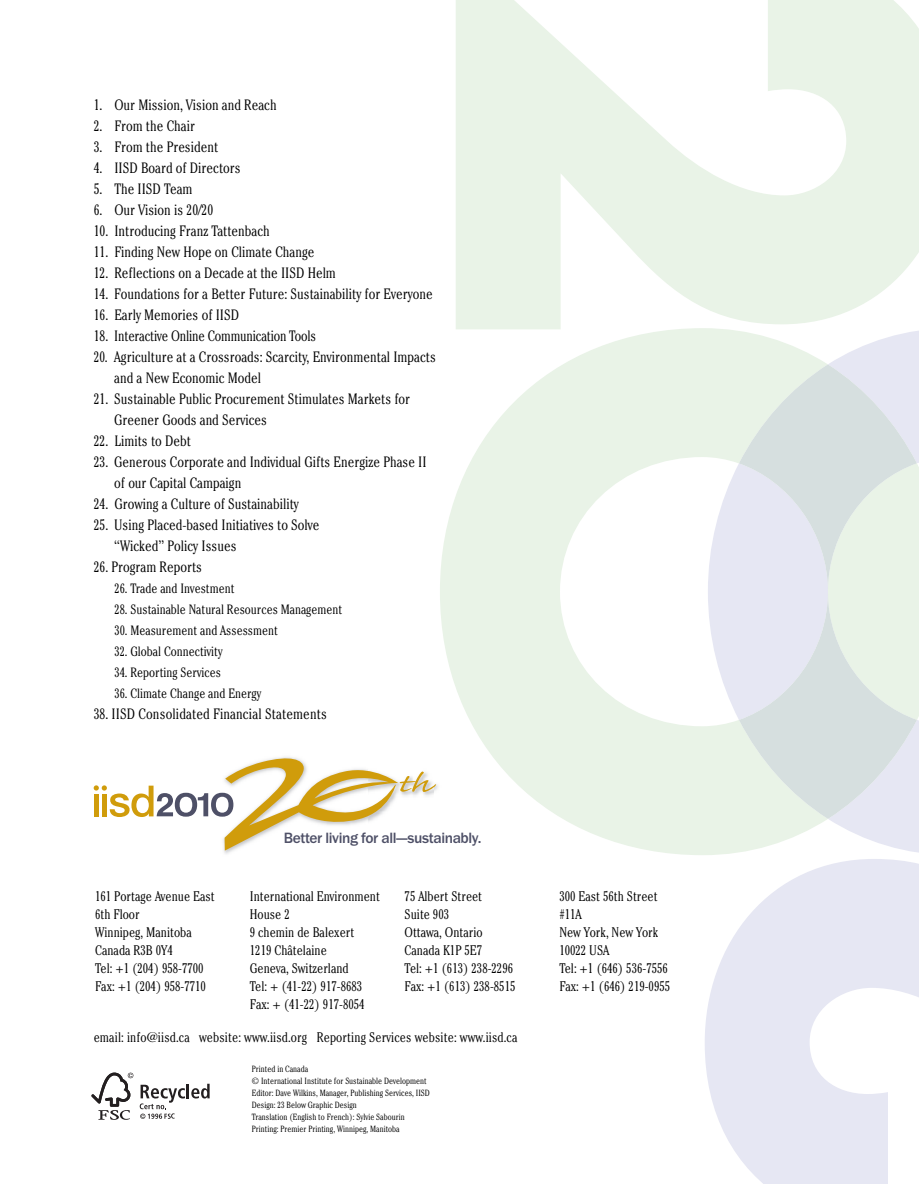
<style>
.page{position:relative;width:919px;height:1184px;background:#fff}
.page>*{position:absolute;margin:0;border:0;box-sizing:border-box;transform-origin:0 0}
.t1{font:500 15.45px "Franklin Gothic";letter-spacing:-.025em;color:#4e5067}
.t2{font:300 condensed 15px/21px "Cheltenham";color:#000}
.t3{font:300 condensed 13.8px/18px "Cheltenham";color:#000}
.t4{font:300 condensed 13.5px "Cheltenham";color:#000}
.t5{font:300 condensed 9px/12px "Cheltenham";color:#000}
</style>
<div class="page">
<svg style="left:705px;top:859px;width:214px;height:325px;fill:#e6e7f3"></svg>
<svg style="left:456px;top:0;width:463px;height:328px;fill:#e9f3e7"></svg>
<svg style="left:440px;top:328px;width:479px;height:527px;fill:#e9f3e7"></svg>
<svg style="left:739px;top:364px;width:178px;height:455px"></svg>
<svg style="left:91px;top:1072px;width:42px;height:47px"></svg>
<svg style="left:140px;top:1083px;width:70px;height:35px"></svg>
<img style="left:436px;top:749px;width:34px;height:77px">
<svg style="left:94px;top:757px;width:342px;height:93px"></svg>
<p class="t2" style="left:94px;top:96px;width:185px">1. Our Mission, Vision and Reach</p>
<p class="t2" style="left:94px;top:117px;width:103px">2. From the Chair</p>
<p class="t2" style="left:94px;top:138px;width:126px">3. From the President</p>
<p class="t2" style="left:94px;top:159px;width:148px">4. IISD Board of Directors</p>
<p class="t2" style="left:94px;top:180px;width:100px">5. The IISD Team</p>
<p class="t2" style="left:94px;top:201px;width:121px">6. Our Vision is 20/20</p>
<p class="t2" style="left:94px;top:222px;width:178px">10. Introducing Franz Tattenbach</p>
<p class="t2" style="left:94px;top:243px;width:222px">11. Finding New Hope on Climate Change</p>
<p class="t2" style="left:94px;top:264px;width:244px">12. Reflections on a Decade at the IISD Helm</p>
<p class="t2" style="left:94px;top:285px;width:340px">14. Foundations for a Better Future: Sustainability for Everyone</p>
<p class="t2" style="left:94px;top:306px;width:147px">16. Early Memories of IISD</p>
<p class="t2" style="left:94px;top:327px;width:224px">18. Interactive Online Communication Tools</p>
<p class="t2" style="left:114px;top:348px;width:323px;text-indent:-21px">20. Agriculture at a Crossroads: Scarcity, Environmental Impacts and a New Economic Model</p>
<p class="t2" style="left:114px;top:390px;width:297px;text-indent:-21px">21. Sustainable Public Procurement Stimulates Markets for<br>Greener Goods and Services</p>
<p class="t2" style="left:94px;top:432px;width:99px">22. Limits to Debt</p>
<p class="t2" style="left:114px;top:453px;width:314px;text-indent:-21px">23. Generous Corporate and Individual Gifts Energize Phase II of our Capital Campaign</p>
<p class="t2" style="left:94px;top:495px;width:207px">24. Growing a Culture of Sustainability</p>
<p class="t2" style="left:114px;top:516px;width:207px;text-indent:-21px">25. Using Placed-based Initiatives to Solve “Wicked” Policy Issues</p>
<p class="t2" style="left:94px;top:558px;width:110px">26. Program Reports</p>
<p class="t4" style="left:114px;top:584px;width:121px">26. Trade and Investment</p>
<p class="t4" style="left:114px;top:605px;width:229px">28. Sustainable Natural Resources Management</p>
<p class="t4" style="left:114px;top:626px;width:165px">30. Measurement and Assessment</p>
<p class="t4" style="left:114px;top:647px;width:110px">32. Global Connectivity</p>
<p class="t4" style="left:114px;top:668px;width:108px">34. Reporting Services</p>
<p class="t4" style="left:114px;top:689px;width:148px">36. Climate Change and Energy</p>
<p class="t2" style="left:94px;top:705px;width:235px">38. IISD Consolidated Financial Statements</p>
<p class="t1" style="left:284px;top:828px;width:199px">Better living for all—sustainably.</p>
<p class="t3" style="left:95px;top:888px;width:121px">161 Portage Avenue East<br>6th Floor<br>Winnipeg, Manitoba<br>Canada R3B 0Y4<br>Tel: +1 (204) 958-7700<br>Fax: +1 (204) 958-7710</p>
<p class="t3" style="left:250px;top:888px;width:132px">International Environment<br>House 2<br>9 chemin de Balexert<br>1219 Châtelaine<br>Geneva, Switzerland<br>Tel: + (41-22) 917-8683<br>Fax: + (41-22) 917-8054</p>
<p class="t3" style="left:404px;top:888px;width:112px">75 Albert Street<br>Suite 903<br>Ottawa, Ontario<br>Canada K1P 5E7<br>Tel: +1 (613) 238-2296<br>Fax: +1 (613) 238-8515</p>
<p class="t3" style="left:559px;top:888px;width:112px">300 East 56th Street #11A<br>New York, New York<br>10022 USA<br>Tel: +1 (646) 536-7556<br>Fax: +1 (646) 219-0955</p>
<p class="t3" style="left:94px;top:1029px;width:425px">email: info@iisd.ca website: www.iisd.org Reporting Services website: www.iisd.ca</p>
<p class="t5" style="left:252px;top:1064px;width:179px">Printed in Canada<br>© International Institute for Sustainable Development Editor: Dave Wilkins, Manager, Publishing Services, IISD Design: 23 Below Graphic Design<br>Translation (English to French): Sylvie Sabourin Printing: Premier Printing, Winnipeg, Manitoba</p>
</div>
